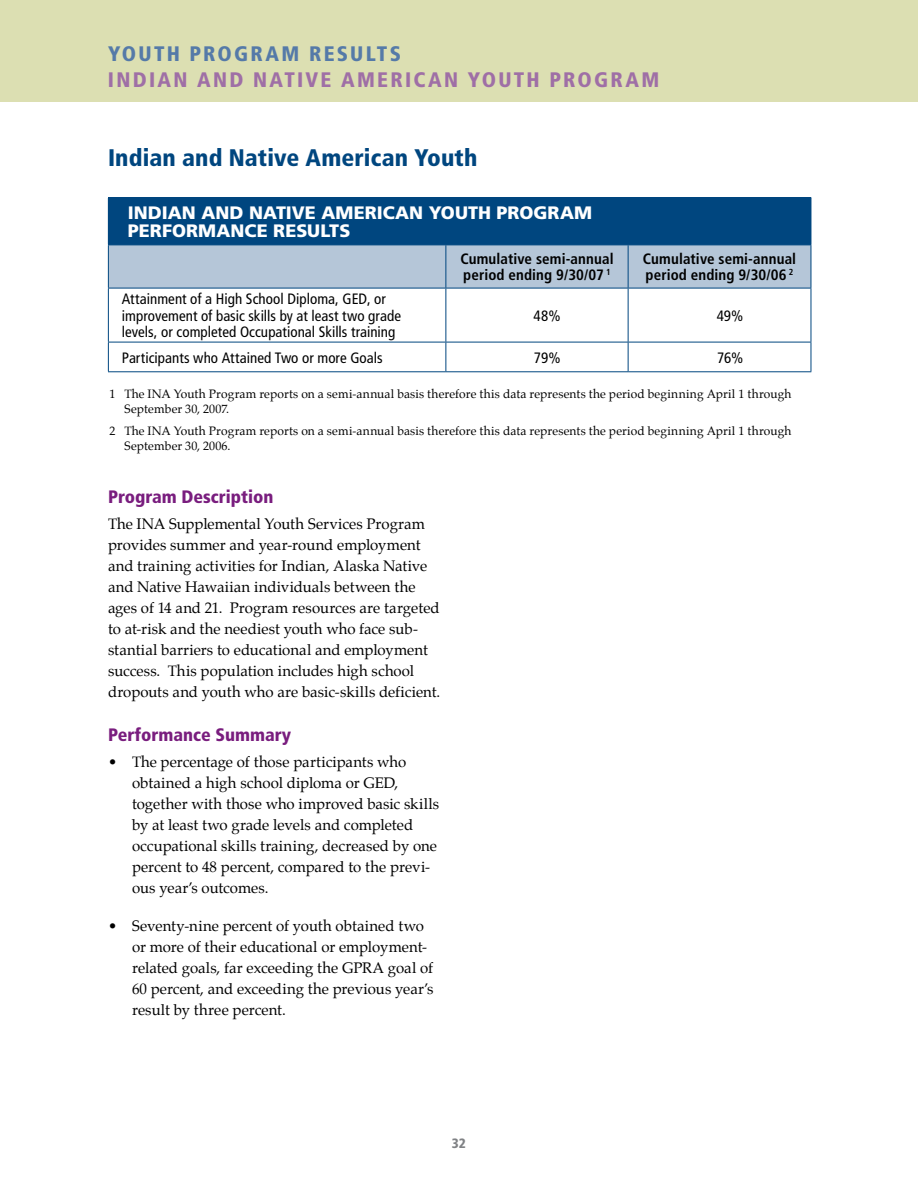
<style>
.page{position:relative;width:918px;height:1188px;background:#fff}
.page>*{position:absolute;margin:0;border:0;box-sizing:border-box;transform-origin:0 0}
.t1{font:900 condensed 24px "Frutiger LT";color:#00467f}
.t2{font:900 condensed 21px "Frutiger LT";letter-spacing:.11em;color:#9f6fa6}
.t3{font:900 condensed 21px "Frutiger LT";letter-spacing:.105em;color:#557aa8}
.t4{font:900 18px/18px "Frutiger LT";letter-spacing:.005em;color:#fff}
.t5{font:900 condensed 18px "Frutiger LT";color:#791d7e}
.t6{font:15px/21px "Palatino";color:#000}
.t7{font:condensed 15px/16.5px "Frutiger LT";color:#000}
.t8{font:700 condensed 15px/16.5px "Frutiger LT";letter-spacing:.01em;color:#000}
.t9{font:900 condensed 13.5px "Frutiger LT";color:#808285}
.t10{font:12px/15px "Palatino";letter-spacing:.01em;color:#000}
</style>
<div class="page">
<div style="left:0;top:0;width:918px;height:101px;background:#dcdfb2"></div>
<div style="left:108px;top:198px;width:703px;height:47px;background:#00467f"></div>
<div style="left:109px;top:246px;width:702px;height:42px;background:#b5c6d8"></div>
<svg style="left:109px;top:289px;width:702px;height:82px"></svg>
<hr style="left:108px;top:197px;width:338px;height:1px;background:#00467f">
<hr style="left:446px;top:197px;width:182px;height:1px;background:#00467f">
<hr style="left:628px;top:197px;width:183px;height:1px;background:#00467f">
<hr style="left:811px;top:198px;width:1px;height:47px;background:#00467f">
<hr style="left:108px;top:245px;width:338px;height:1px;background:#00467f">
<hr style="left:446px;top:245px;width:182px;height:1px;background:#00467f">
<hr style="left:628px;top:245px;width:183px;height:1px;background:#00467f">
<hr style="left:108px;top:245px;width:1px;height:43px;background:#00467f">
<hr style="left:446px;top:245px;width:1px;height:43px;background:#00467f">
<hr style="left:628px;top:245px;width:1px;height:43px;background:#00467f">
<hr style="left:811px;top:245px;width:1px;height:43px;background:#00467f">
<hr style="left:108px;top:288px;width:338px;height:1px;background:#00467f">
<hr style="left:108px;top:288px;width:1px;height:54px;background:#00467f">
<hr style="left:446px;top:288px;width:182px;height:1px;background:#00467f">
<hr style="left:446px;top:288px;width:1px;height:54px;background:#00467f">
<hr style="left:628px;top:288px;width:183px;height:1px;background:#00467f">
<hr style="left:628px;top:288px;width:1px;height:54px;background:#00467f">
<hr style="left:811px;top:288px;width:1px;height:54px;background:#00467f">
<hr style="left:108px;top:342px;width:338px;height:1px;background:#00467f">
<svg style="left:108px;top:342px;width:1px;height:29px"></svg>
<hr style="left:446px;top:342px;width:182px;height:1px;background:#00467f">
<svg style="left:446px;top:342px;width:1px;height:29px"></svg>
<hr style="left:628px;top:342px;width:183px;height:1px;background:#00467f">
<svg style="left:628px;top:342px;width:1px;height:29px"></svg>
<svg style="left:811px;top:342px;width:1px;height:29px"></svg>
<hr style="left:108px;top:371px;width:338px;height:1px;background:#00467f">
<hr style="left:446px;top:371px;width:182px;height:1px;background:#00467f">
<hr style="left:628px;top:371px;width:183px;height:1px;background:#00467f">
<h2 class="t3" style="left:108px;top:41px;width:292px">Youth Program Results</h2>
<h2 class="t2" style="left:108px;top:67px;width:553px">Indian and Native American Youth Program</h2>
<h1 class="t1" style="left:108px;top:143px;width:371px">Indian and Native American Youth</h1>
<p class="t4" style="left:128px;top:204px;width:466px">INDIAN AND NATIVE AMERICAN YOUTH PROGRAM<br>PERFORMANCE RESULTS</p>
<p class="t8" style="left:460px;top:250px;width:155px">Cumulative semi-annual period ending 9/30/07 <sup>1</sup></p>
<p class="t8" style="left:643px;top:250px;width:155px">Cumulative semi-annual period ending 9/30/06 <sup>2</sup></p>
<p class="t7" style="left:122px;top:291px;width:281px">Attainment of a High School Diploma, GED, or improvement of basic skills by at least two grade levels, or completed Occupational Skills training</p>
<p class="t7" style="left:534px;top:307px;width:29px">48%</p>
<p class="t7" style="left:717px;top:307px;width:28px">49%</p>
<p class="t7" style="left:122px;top:349px;width:262px">Participants who Attained Two or more Goals</p>
<p class="t7" style="left:534px;top:349px;width:28px">79%</p>
<p class="t7" style="left:717px;top:349px;width:28px">76%</p>
<p class="t10" style="left:124px;top:387px;width:669px;text-indent:-15px">1 The INA Youth Program reports on a semi-annual basis therefore this data represents the period beginning April 1 through<br>September 30, 2007.</p>
<p class="t10" style="left:124px;top:424px;width:669px;text-indent:-15px">2 The INA Youth Program reports on a semi-annual basis therefore this data represents the period beginning April 1 through<br>September 30, 2006.</p>
<p class="t5" style="left:108px;top:486px;width:167px">Program Description</p>
<p class="t6" style="left:108px;top:515px;width:334px">The INA Supplemental Youth Services Program provides summer and year-round employment and training activities for Indian, Alaska Native and Native Hawaiian individuals between the ages of 14 and 21. Program resources are targeted to at-risk and the neediest youth who face sub&shy;stantial barriers to educational and employment success. This population includes high school dropouts and youth who are basic-skills deficient.</p>
<p class="t5" style="left:108px;top:724px;width:185px">Performance Summary</p>
<p class="t6" style="left:132px;top:753px;width:309px;text-indent:-24px">• The percentage of those participants who obtained a high school diploma or GED, together with those who improved basic skills by at least two grade levels and completed occupational skills training, decreased by one percent to 48 percent, compared to the previ&shy;ous year’s outcomes.</p>
<p class="t6" style="left:132px;top:916px;width:303px;text-indent:-24px">• Seventy-nine percent of youth obtained two or more of their educational or employment&shy;related goals, far exceeding the GPRA goal of 60 percent, and exceeding the previous year’s result by three percent.</p>
<p class="t9" style="left:452px;top:1136px;width:16px">32</p>
</div>
